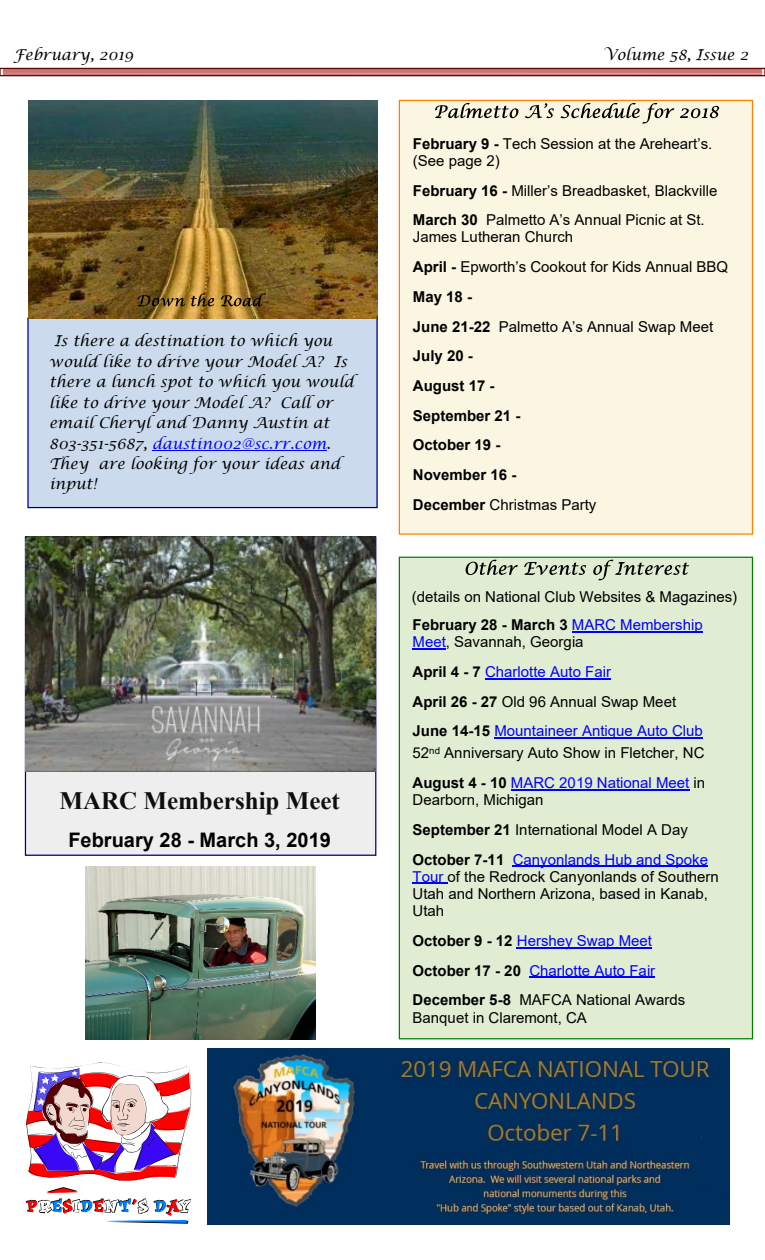
<style>
.page{position:relative;width:765px;height:1260px;background:#fff}
.page>*{position:absolute;margin:0;border:0;box-sizing:border-box;transform-origin:0 0}
.t1{font:700 25px "Times New Roman";color:#0d0e0f}
.t2{font:700 20px "Arial";color:#000}
.t3{font:15px/29.8px "Arial";color:#000}
.t4{font:italic 15px/20.5px "Lucida Calligraphy";color:#000}
.t5{font:15px/29.8px "Arial";color:#00f}
.t6{font:700 15px/29.8px "Arial";color:#000}
.s1{color:#00f}
.s2{font-weight:700}
.s3{font-weight:700;color:#000}
.s4{color:#000}
.s5{font-weight:400;color:#00f}
.s6{font-weight:400}
</style>
<div class="page">
<div style="left:25px;top:537px;width:351px;height:318px;background:#eee"></div>
<svg style="left:3px;top:70px;width:759px;height:4px;background:#c97f7f"></svg>
<div style="left:0;top:68px;width:765px;height:8px;border:1px solid #640000"></div>
<div style="left:28px;top:318px;width:349px;height:190px;background:#cbdbed"></div>
<div style="left:27px;top:317px;width:351px;height:191px;border:1px solid #000080"></div>
<hr style="left:152px;top:450px;width:175px;height:1px;background:#00f">
<div style="left:399px;top:100px;width:353px;height:434px;background:#fbf6e1"></div>
<div style="left:399px;top:100px;width:354px;height:435px;border:1px solid #ff8000"></div>
<svg style="left:435px;top:103px;width:83px;height:15px"></svg>
<svg style="left:525px;top:103px;width:29px;height:15px"></svg>
<svg style="left:560px;top:103px;width:159px;height:21px"></svg>
<div style="left:399px;top:557px;width:353px;height:482px;background:#e1edd3"></div>
<svg style="left:466px;top:560px;width:52px;height:15px"></svg>
<svg style="left:524px;top:562px;width:62px;height:13px"></svg>
<svg style="left:593px;top:560px;width:96px;height:20px"></svg>
<hr style="left:572px;top:631px;width:131px;height:1px;background:#00f">
<hr style="left:413px;top:648px;width:33px;height:2px;background:#00f">
<hr style="left:485px;top:678px;width:126px;height:1px;background:#00f">
<hr style="left:494px;top:738px;width:209px;height:1px;background:#00f">
<hr style="left:511px;top:789px;width:178px;height:1px;background:#00f">
<hr style="left:513px;top:866px;width:195px;height:1px;background:#00f">
<hr style="left:413px;top:883px;width:35px;height:1px;background:#00f">
<hr style="left:517px;top:947px;width:135px;height:1px;background:#00f">
<hr style="left:529px;top:977px;width:126px;height:1px;background:#00f">
<img style="left:207px;top:1048px;width:523px;height:176px">
<div style="left:702px;top:1136px;width:28px;height:57px;background:#002f5d"></div>
<img style="left:25px;top:536px;width:351px;height:235px">
<img style="left:28px;top:101px;width:350px;height:217px">
<svg style="left:137px;top:295px;width:48px;height:11px"></svg>
<svg style="left:191px;top:293px;width:23px;height:13px"></svg>
<svg style="left:221px;top:293px;width:45px;height:13px"></svg>
<svg style="left:26px;top:1062px;width:165px;height:119px"></svg>
<svg style="left:26px;top:1187px;width:165px;height:37px"></svg>
<img style="left:85px;top:867px;width:231px;height:172px">
<p class="t4" style="left:13px;top:46px;width:122px">February, 2019</p>
<p class="t4" style="left:604px;top:46px;width:146px">Volume 58, Issue 2</p>
<p class="t4" style="left:49px;top:332px;width:306px;text-indent:5px">Is there a destination to which you would like to drive your Model A? Is there a lunch spot to which you would like to drive your Model A? Call or email Cheryl and Danny Austin at<br>803-351-5687, <span class="s1">daustin002@sc.rr.com</span>.<br>They are looking for your ideas and input!</p>
<h1 class="t1" style="left:59px;top:793px;width:282px">MARC Membership Meet</h1>
<h2 class="t2" style="left:68px;top:832px;width:264px">February 28 - March 3, 2019</h2>
<p class="t3" style="left:413px;top:136px;width:301px;line-height:17.2px"><span class="s2">February 9 -</span> Tech Session at the Areheart’s. (See page 2)</p>
<p class="t3" style="left:413px;top:177px;width:306px"><span class="s2">February 16 -</span> Miller’s Breadbasket, Blackville<br><span class="s2">March 30</span> Palmetto A’s Annual Picnic at St.</p>
<p class="t3" style="left:413px;top:224px;width:317px">James Lutheran Church<br><span class="s2">April -</span> Epworth’s Cookout for Kids Annual BBQ<br><span class="s2">May 18 -<br>June 21-22</span> Palmetto A’s Annual Swap Meet<br><span class="s2">July 20 -<br>August 17 -<br>September 21 -<br>October 19 -<br>November 16 -<br>December</span> Christmas Party</p>
<p class="t3" style="left:412px;top:583px;width:327px">(details on National Club Websites &amp; Magazines)</p>
<p class="t5" style="left:413px;top:618px;width:292px;line-height:17.2px"><span class="s3">February 28 - March 3</span> MARC Membership<br>Meet<span class="s4">, Savannah, Georgia</span></p>
<p class="t5" style="left:413px;top:658px;width:292px"><span class="s3">April 4 - 7</span> Charlotte Auto Fair<br><span class="s3">April 26 - 27</span> <span class="s4">Old 96 Annual Swap Meet<br></span><span class="s3">June 14-15</span> Mountaineer Antique Auto Club</p>
<p class="t3" style="left:413px;top:740px;width:294px">52<sup>nd</sup> Anniversary Auto Show in Fletcher, NC<br><span class="s2">August 4 - 10</span> <span class="s1">MARC 2019 National Meet</span> in</p>
<p class="t3" style="left:413px;top:786px;width:297px">Dearborn, Michigan<br><span class="s2">September 21</span> International Model A Day<br><span class="s2">October 7-11</span> <span class="s1">Canyonlands Hub and Spoke</span></p>
<p class="t3" style="left:413px;top:869px;width:308px;line-height:17.2px"><span class="s1">Tour</span> of the Redrock Canyonlands of Southern<br>Utah and Northern Arizona, based in Kanab,<br>Utah</p>
<p class="t6" style="left:413px;top:927px;width:274px">October 9 - 12 <span class="s5">Hershey Swap Meet<br></span>October 17 - 20 <span class="s5">Charlotte Auto Fair<br></span>December 5-8 <span class="s6">MAFCA National Awards</span></p>
<p class="t3" style="left:413px;top:1004px;width:176px">Banquet in Claremont, CA</p>
</div>
